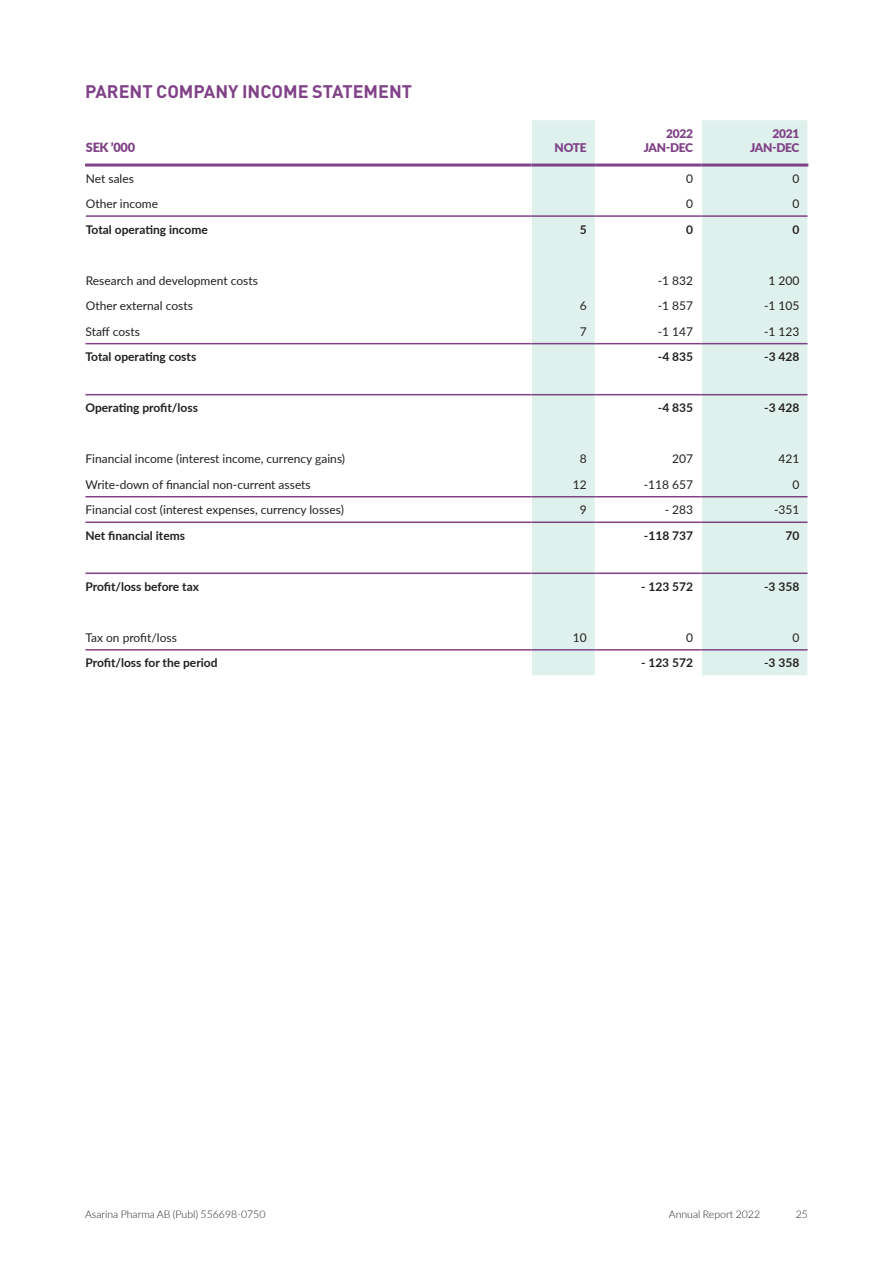
<style>
.page{position:relative;width:893px;height:1263px;background:#fff}
.page>*{position:absolute;margin:0;border:0;box-sizing:border-box;transform-origin:0 0}
.t1{font:700 18px "DIN";color:#804287}
.t2{font:900 12.75px "Lato";letter-spacing:-.025em;color:#804287}
.t3{font:12px "Lato";color:#231f20}
.t4{font:700 12px "Lato";color:#231f20}
.t5{font:900 12px/14.4px "Lato";letter-spacing:-.025em;color:#804287;text-align:right}
.t6{font:300 10.5px "Lato";color:#231f20}
</style>
<div class="page">
<svg style="left:532px;top:120px;width:275px;height:555px;fill:#dff1ec"></svg>
<hr style="left:595px;top:120px;width:1px;height:44px;background:#fff">
<hr style="left:701px;top:120px;width:1px;height:44px;background:#fff">
<svg style="left:595px;top:167px;width:1px;height:508px"></svg>
<svg style="left:701px;top:167px;width:1px;height:508px"></svg>
<svg style="left:807px;top:167px;width:1px;height:508px"></svg>
<hr style="left:85px;top:164px;width:446px;height:3px;background:#804287">
<hr style="left:531px;top:164px;width:64px;height:3px;background:#804287">
<hr style="left:595px;top:164px;width:107px;height:3px;background:#804287">
<hr style="left:702px;top:164px;width:106px;height:3px;background:#804287">
<hr style="left:85px;top:394px;width:446px;height:1px;background:#804287">
<hr style="left:531px;top:394px;width:64px;height:1px;background:#804287">
<hr style="left:595px;top:394px;width:107px;height:1px;background:#804287">
<hr style="left:702px;top:394px;width:105px;height:1px;background:#804287">
<hr style="left:85px;top:649px;width:446px;height:2px;background:#804287">
<hr style="left:531px;top:649px;width:64px;height:2px;background:#804287">
<hr style="left:595px;top:649px;width:107px;height:2px;background:#804287">
<hr style="left:702px;top:649px;width:105px;height:2px;background:#804287">
<hr style="left:86px;top:215px;width:445px;height:2px;background:#804287">
<hr style="left:531px;top:215px;width:64px;height:2px;background:#804287">
<hr style="left:595px;top:215px;width:107px;height:2px;background:#804287">
<hr style="left:702px;top:215px;width:105px;height:2px;background:#804287">
<hr style="left:85px;top:343px;width:446px;height:1px;background:#804287">
<hr style="left:531px;top:343px;width:64px;height:1px;background:#804287">
<hr style="left:595px;top:343px;width:107px;height:1px;background:#804287">
<hr style="left:702px;top:343px;width:105px;height:1px;background:#804287">
<hr style="left:85px;top:521px;width:446px;height:2px;background:#804287">
<hr style="left:531px;top:521px;width:64px;height:2px;background:#804287">
<hr style="left:595px;top:521px;width:107px;height:2px;background:#804287">
<hr style="left:702px;top:521px;width:105px;height:2px;background:#804287">
<hr style="left:85px;top:572px;width:446px;height:2px;background:#804287">
<hr style="left:531px;top:572px;width:64px;height:2px;background:#804287">
<hr style="left:595px;top:572px;width:107px;height:2px;background:#804287">
<hr style="left:702px;top:572px;width:105px;height:2px;background:#804287">
<hr style="left:85px;top:496px;width:446px;height:1px;background:#804287">
<hr style="left:531px;top:496px;width:64px;height:1px;background:#804287">
<hr style="left:595px;top:496px;width:107px;height:1px;background:#804287">
<hr style="left:702px;top:496px;width:105px;height:1px;background:#804287">
<h1 class="t1" style="left:85px;top:80px;width:329px">PARENT COMPANY INCOME STATEMENT</h1>
<p class="t2" style="left:86px;top:138px;width:51px">SEK ’000</p>
<p class="t5" style="left:555px;top:140px;width:34px">NOTE</p>
<p class="t5" style="left:644px;top:126px;width:51px">2022<br>JAN-DEC</p>
<p class="t5" style="left:750px;top:126px;width:51px">2021<br>JAN-DEC</p>
<p class="t3" style="left:86px;top:170px;width:50px">Net sales</p>
<p class="t3" style="left:686px;top:170px;width:8px">0</p>
<p class="t3" style="left:792px;top:170px;width:8px">0</p>
<p class="t3" style="left:86px;top:195px;width:74px">Other income</p>
<p class="t3" style="left:686px;top:195px;width:8px">0</p>
<p class="t3" style="left:792px;top:195px;width:8px">0</p>
<p class="t4" style="left:86px;top:220px;width:124px">Total operating income</p>
<p class="t4" style="left:580px;top:220px;width:8px">5</p>
<p class="t4" style="left:686px;top:220px;width:8px">0</p>
<p class="t4" style="left:792px;top:220px;width:8px">0</p>
<p class="t3" style="left:86px;top:272px;width:173px">Research and development costs</p>
<p class="t3" style="left:658px;top:272px;width:37px">-1 832</p>
<p class="t3" style="left:768px;top:272px;width:32px">1 200</p>
<p class="t3" style="left:86px;top:297px;width:108px">Other external costs</p>
<p class="t3" style="left:580px;top:297px;width:8px">6</p>
<p class="t3" style="left:658px;top:297px;width:37px">-1 857</p>
<p class="t3" style="left:764px;top:297px;width:37px">-1 105</p>
<p class="t3" style="left:85px;top:323px;width:56px">Staff costs</p>
<p class="t3" style="left:580px;top:323px;width:8px">7</p>
<p class="t3" style="left:658px;top:323px;width:37px">-1 147</p>
<p class="t3" style="left:764px;top:323px;width:37px">-1 123</p>
<p class="t4" style="left:85px;top:348px;width:112px">Total operating costs</p>
<p class="t4" style="left:658px;top:348px;width:37px">-4 835</p>
<p class="t4" style="left:764px;top:348px;width:37px">-3 428</p>
<p class="t4" style="left:85px;top:399px;width:114px">Operating profit/loss</p>
<p class="t4" style="left:658px;top:399px;width:37px">-4 835</p>
<p class="t4" style="left:764px;top:399px;width:37px">-3 428</p>
<p class="t3" style="left:85px;top:450px;width:261px">Financial income (interest income, currency gains)</p>
<p class="t3" style="left:580px;top:450px;width:8px">8</p>
<p class="t3" style="left:672px;top:450px;width:22px">207</p>
<p class="t3" style="left:778px;top:450px;width:22px">421</p>
<p class="t3" style="left:85px;top:476px;width:227px">Write-down of financial non-current assets</p>
<p class="t3" style="left:573px;top:476px;width:15px">12</p>
<p class="t3" style="left:644px;top:476px;width:51px">-118 657</p>
<p class="t3" style="left:792px;top:476px;width:8px">0</p>
<p class="t3" style="left:85px;top:501px;width:260px">Financial cost (interest expenses, currency losses)</p>
<p class="t3" style="left:580px;top:501px;width:8px">9</p>
<p class="t3" style="left:665px;top:501px;width:30px">- 283</p>
<p class="t3" style="left:774px;top:501px;width:27px">-351</p>
<p class="t4" style="left:85px;top:527px;width:101px">Net financial items</p>
<p class="t4" style="left:644px;top:527px;width:51px">-118 737</p>
<p class="t4" style="left:785px;top:527px;width:15px">70</p>
<p class="t4" style="left:85px;top:578px;width:115px">Profit/loss before tax</p>
<p class="t4" style="left:641px;top:578px;width:54px">- 123 572</p>
<p class="t4" style="left:764px;top:578px;width:37px">-3 358</p>
<p class="t3" style="left:85px;top:629px;width:93px">Tax on profit/loss</p>
<p class="t3" style="left:573px;top:629px;width:15px">10</p>
<p class="t3" style="left:686px;top:629px;width:8px">0</p>
<p class="t3" style="left:792px;top:629px;width:8px">0</p>
<p class="t4" style="left:85px;top:654px;width:134px">Profit/loss for the period</p>
<p class="t4" style="left:641px;top:654px;width:54px">- 123 572</p>
<p class="t4" style="left:764px;top:654px;width:37px">-3 358</p>
<p class="t6" style="left:85px;top:1207px;width:182px">Asarina Pharma AB (Publ) 556698-0750</p>
<p class="t6" style="left:669px;top:1207px;width:93px">Annual Report 2022</p>
<p class="t6" style="left:796px;top:1207px;width:14px">25</p>
</div>
